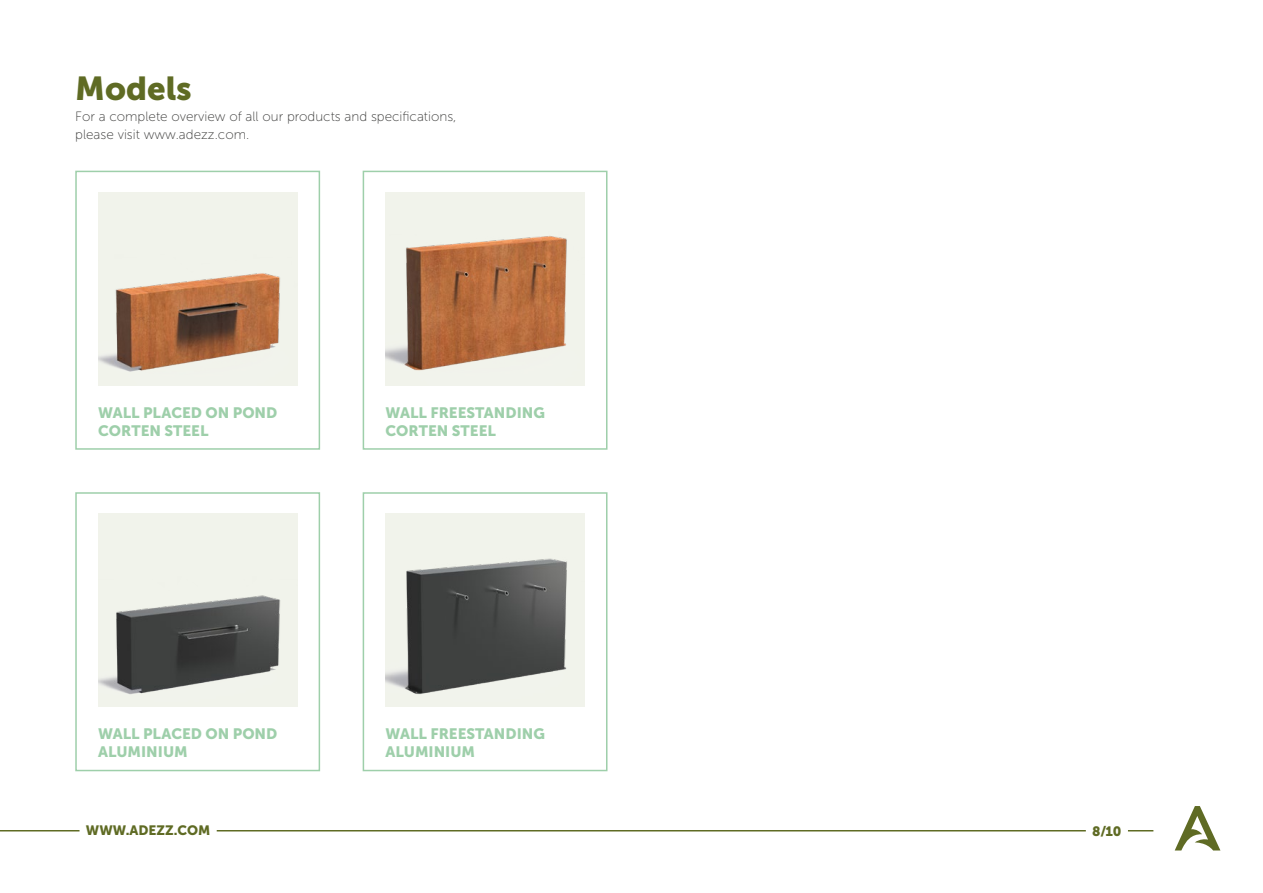
<style>
.page{position:relative;width:1263px;height:893px;background:#fff}
.page>*{position:absolute;margin:0;border:0;box-sizing:border-box;transform-origin:0 0}
.t1{font:33px "Museo Sans 900";color:#5f6b24}
.t2{font:15px/18px "Museo Sans 900";color:#9ecfaa}
.t3{font:13.5px/18px "Museo Sans 100";color:#3c3c3b}
.t4{font:13.5px "Museo Sans 900";color:#5f6b24}
</style>
<div class="page">
<svg style="left:1175px;top:806px;width:45px;height:44px"></svg>
<svg style="left:1128px;top:830px;width:25px;height:1px"></svg>
<hr style="left:0;top:830px;width:80px;height:1px;background:#5f6b24">
<hr style="left:217px;top:830px;width:869px;height:1px;background:#5f6b24">
<img style="left:98px;top:192px;width:199px;height:193px">
<img style="left:385px;top:192px;width:200px;height:193px">
<div style="left:75px;top:171px;width:245px;height:279px;border:2px solid #9ecfaa"></div>
<div style="left:363px;top:171px;width:244px;height:279px;border:2px solid #9ecfaa"></div>
<img style="left:98px;top:513px;width:199px;height:194px">
<img style="left:385px;top:513px;width:200px;height:194px">
<div style="left:75px;top:492px;width:245px;height:279px;border:2px solid #9ecfaa"></div>
<div style="left:363px;top:492px;width:244px;height:279px;border:2px solid #9ecfaa"></div>
<h1 class="t1" style="left:75px;top:70px;width:118px">Models</h1>
<p class="t3" style="left:75px;top:107px;width:383px">For a complete overview of all our products and specifications, please visit www.adezz.com.</p>
<p class="t2" style="left:98px;top:403px;width:181px">WALL PLACED ON POND<br>CORTEN STEEL</p>
<p class="t2" style="left:385px;top:403px;width:161px">WALL FREESTANDING<br>CORTEN STEEL</p>
<p class="t2" style="left:98px;top:725px;width:181px">WALL PLACED ON POND<br>ALUMINIUM</p>
<p class="t2" style="left:385px;top:725px;width:161px">WALL FREESTANDING<br>ALUMINIUM</p>
<p class="t4" style="left:86px;top:823px;width:126px">WWW.ADEZZ.COM</p>
<p class="t4" style="left:1092px;top:823px;width:31px">8/10</p>
</div>
